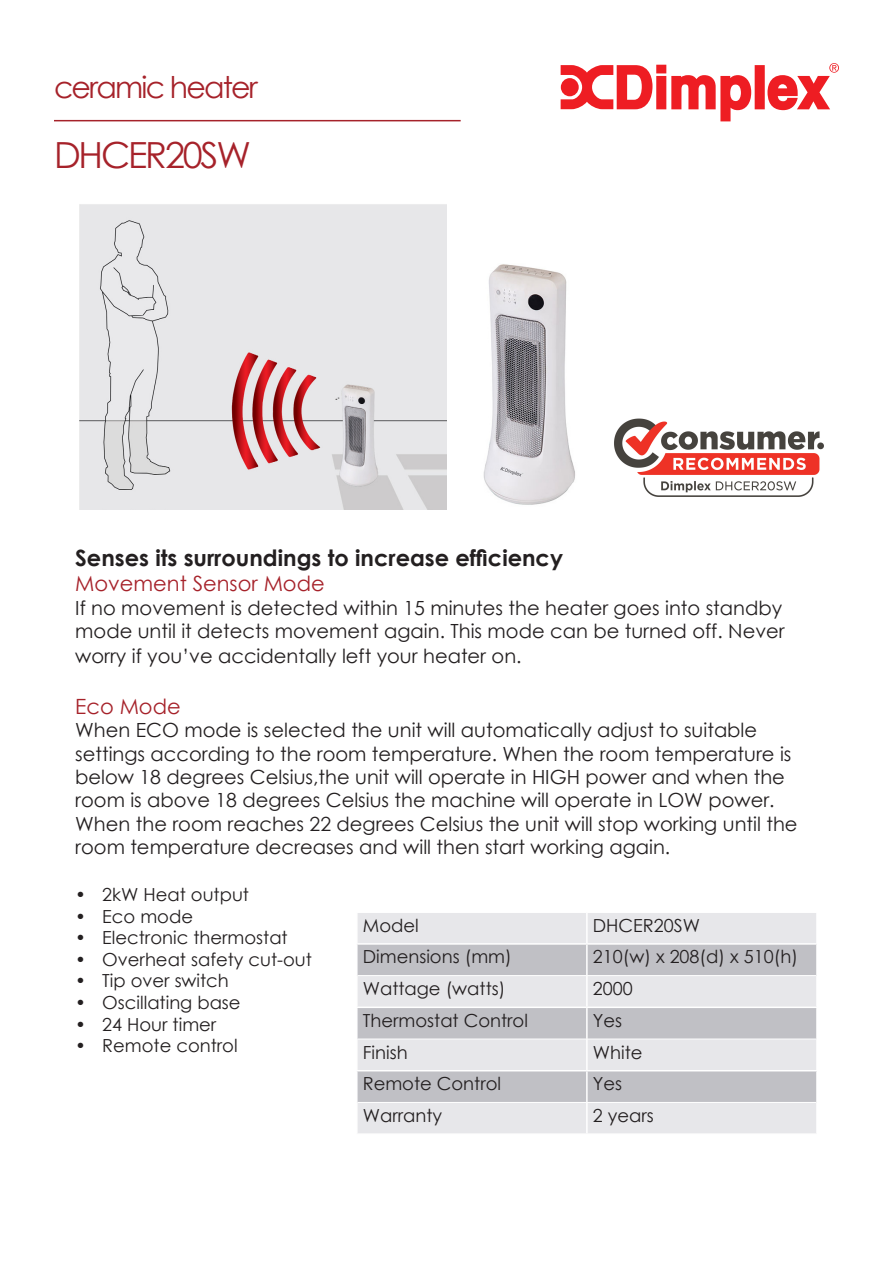
<style>
.page{position:relative;width:893px;height:1263px;background:#fff}
.page>*{position:absolute;margin:0;border:0;box-sizing:border-box;transform-origin:0 0}
.t1{font:36px "Century Gothic";letter-spacing:-.06em;color:#a6222a}
.t2{font:30px "Century Gothic";letter-spacing:-.06em;color:#a6222a}
.t3{font:700 22.5px "Century Gothic";color:#231f20}
.t4{font:21px "Century Gothic";color:#a6222a}
.t5{font:19.5px/23.4px "Century Gothic";color:#231f20}
.t6{font:18px "Century Gothic";color:#231f20}
</style>
<div class="page">
<svg style="left:561px;top:63px;width:278px;height:58px"></svg>
<hr style="left:54px;top:120px;width:407px;height:1px;background:#a6222a">
<div style="left:358px;top:913px;width:458px;height:220px;background:#e7e7ea"></div>
<svg style="left:358px;top:945px;width:458px;height:157px;background:#cfcfd4"></svg>
<hr style="left:586px;top:913px;width:2px;height:30px;background:#fff">
<hr style="left:356px;top:943px;width:231px;height:2px;background:#fff">
<hr style="left:587px;top:943px;width:231px;height:2px;background:#fff">
<hr style="left:586px;top:945px;width:2px;height:30px;background:#fff">
<hr style="left:586px;top:976px;width:2px;height:30px;background:#fff">
<hr style="left:356px;top:1006px;width:231px;height:2px;background:#fff">
<hr style="left:587px;top:1006px;width:231px;height:2px;background:#fff">
<hr style="left:586px;top:1008px;width:2px;height:31px;background:#fff">
<hr style="left:586px;top:1039px;width:2px;height:31px;background:#fff">
<hr style="left:356px;top:1070px;width:231px;height:1px;background:#fff">
<hr style="left:587px;top:1070px;width:231px;height:1px;background:#fff">
<hr style="left:586px;top:1071px;width:2px;height:31px;background:#fff">
<hr style="left:586px;top:1102px;width:2px;height:31px;background:#fff">
<hr style="left:358px;top:975px;width:229px;height:1px;background:#fff">
<hr style="left:587px;top:975px;width:229px;height:1px;background:#fff">
<hr style="left:358px;top:1039px;width:229px;height:1px;background:#fff">
<hr style="left:587px;top:1039px;width:229px;height:1px;background:#fff">
<hr style="left:358px;top:1102px;width:229px;height:1px;background:#fff">
<hr style="left:587px;top:1102px;width:229px;height:1px;background:#fff">
<img style="left:483px;top:264px;width:92px;height:241px">
<img style="left:80px;top:204px;width:366px;height:305px">
<img style="left:614px;top:418px;width:210px;height:79px">
<p class="t2" style="left:54px;top:66px;width:205px">ceramic heater</p>
<p class="t1" style="left:54px;top:130px;width:198px">DHCER20SW</p>
<p class="t3" style="left:75px;top:541px;width:489px">Senses its surroundings to increase efficiency</p>
<p class="t4" style="left:75px;top:569px;width:251px">Movement Sensor Mode</p>
<p class="t5" style="left:75px;top:596px;width:711px">If no movement is detected within 15 minutes the heater goes into standby mode until it detects movement again. This mode can be turned off. Never</p>
<p class="t5" style="left:75px;top:644px;width:448px">worry if you’ve accidentally left your heater on.</p>
<p class="t4" style="left:75px;top:691px;width:107px">Eco Mode</p>
<p class="t5" style="left:75px;top:718px;width:724px">When ECO mode is selected the unit will automatically adjust to suitable settings according to the room temperature. When the room temperature is below 18 degrees Celsius,the unit will operate in HIGH power and when the room is above 18 degrees Celsius the machine will operate in LOW power.<br>When the room reaches 22 degrees Celsius the unit will stop working until the room temperature decreases and will then start working again.</p>
<p class="t6" style="left:75px;top:882px;width:175px">• 2kW Heat output</p>
<p class="t6" style="left:75px;top:903px;width:119px">• Eco mode</p>
<p class="t6" style="left:75px;top:925px;width:214px">• Electronic thermostat</p>
<p class="t6" style="left:75px;top:947px;width:238px">• Overheat safety cut-out</p>
<p class="t6" style="left:75px;top:968px;width:155px">• Tip over switch</p>
<p class="t6" style="left:75px;top:990px;width:167px">• Oscillating base</p>
<p class="t6" style="left:75px;top:1011px;width:143px">• 24 Hour timer</p>
<p class="t6" style="left:75px;top:1033px;width:164px">• Remote control</p>
<p class="t6" style="left:363px;top:913px;width:57px">Model</p>
<p class="t6" style="left:593px;top:913px;width:109px">DHCER20SW</p>
<p class="t6" style="left:363px;top:944px;width:150px">Dimensions (mm)</p>
<p class="t6" style="left:593px;top:944px;width:207px">210(w) x 208(d) x 510(h)</p>
<p class="t6" style="left:363px;top:976px;width:144px">Wattage (watts)</p>
<p class="t6" style="left:593px;top:976px;width:41px">2000</p>
<p class="t6" style="left:363px;top:1008px;width:167px">Thermostat Control</p>
<p class="t6" style="left:593px;top:1008px;width:31px">Yes</p>
<p class="t6" style="left:363px;top:1039px;width:46px">Finish</p>
<p class="t6" style="left:593px;top:1039px;width:51px">White</p>
<p class="t6" style="left:363px;top:1071px;width:140px">Remote Control</p>
<p class="t6" style="left:593px;top:1071px;width:31px">Yes</p>
<p class="t6" style="left:363px;top:1103px;width:81px">Warranty</p>
<p class="t6" style="left:593px;top:1103px;width:63px">2 years</p>
</div>
